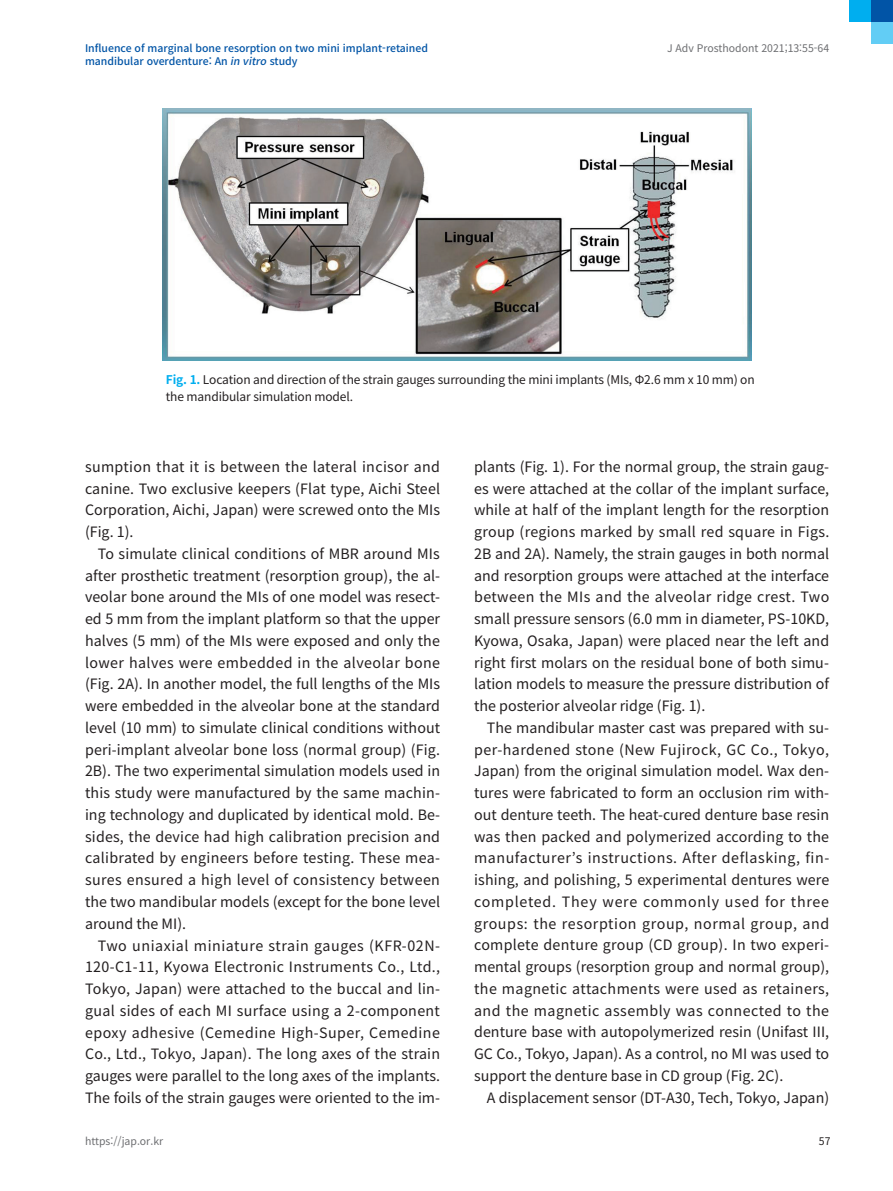
<style>
.page{position:relative;width:893px;height:1191px;background:#fff}
.page>*{position:absolute;margin:0;border:0;box-sizing:border-box;transform-origin:0 0}
.t1{font:14.25px/21.8px "Noto Sans CJ Kkr";color:#231f20;text-align:justify}
.t2{font:12px/16.5px "Noto Sans CJ Kkr";letter-spacing:-.01em;color:#231f20}
.t3{font:500 10.5px/13.5px "Noto Sans CJ Kkr";color:#0154a6}
.t4{font:10.5px "Noto Sans CJ Kkr";color:#6c6d70}
.t5{font:10.5px "Noto Sans CJ Kkr";color:#231f20}
.s1{font-style:italic}
.s2{font-weight:700;color:#00aeef}
</style>
<div class="page">
<div style="left:871px;top:22px;width:22px;height:22px;background:#62cdf5"></div>
<div style="left:849px;top:0;width:22px;height:22px;background:#00aeef"></div>
<div style="left:871px;top:0;width:22px;height:22px;background:#0154a6"></div>
<img style="left:163px;top:109px;width:588px;height:251px">
<p class="t3" style="left:85px;top:41px;width:344px">Influence of marginal bone resorption on two mini implant-retained mandibular overdenture: An <span class="s1">invitro</span>study</p>
<p class="t4" style="left:667px;top:42px;width:164px">J Adv Prosthodont 2021;13:55-64</p>
<p class="t2" style="left:166px;top:372px;width:590px"><span class="s2">Fig. 1.</span> Location and direction of the strain gauges surrounding the mini implants (MIs, Φ2.6 mm x 10 mm) on the mandibular simulation model.</p>
<p class="t1" style="left:85px;top:456px;width:357px">sumption that it is between the lateral incisor and canine. Two exclusive keepers (Flat type, Aichi Steel Corporation, Aichi, Japan) were screwed onto the MIs (Fig. 1).</p>
<p class="t1" style="left:85px;top:543px;width:357px;text-indent:13px">To simulate clinical conditions of MBR around MIs after prosthetic treatment (resorption group), the al&shy;veolar bone around the MIs of one model was resect&shy;ed 5 mm from the implant platform so that the upper halves (5 mm) of the MIs were exposed and only the lower halves were embedded in the alveolar bone (Fig. 2A). In another model, the full lengths of the MIs were embedded in the alveolar bone at the standard level (10 mm) to simulate clinical conditions without peri-implant alveolar bone loss (normal group) (Fig.<br>2B). The two experimental simulation models used in this study were manufactured by the same machin&shy;ing technology and duplicated by identical mold. Be&shy;sides, the device had high calibration precision and calibrated by engineers before testing. These mea&shy;sures ensured a high level of consistency between the two mandibular models (except for the bone level around the MI).</p>
<p class="t1" style="left:85px;top:934px;width:357px;text-indent:13px">Two uniaxial miniature strain gauges (KFR-02N-120-C1-11, Kyowa Electronic Instruments Co., Ltd., Tokyo, Japan) were attached to the buccal and lin&shy;gual sides of each MI surface using a 2-component epoxy adhesive (Cemedine High-Super, Cemedine Co., Ltd., Tokyo, Japan). The long axes of the strain gauges were parallel to the long axes of the implants.<br>The foils of the strain gauges were oriented to the im-</p>
<p class="t1" style="left:474px;top:456px;width:357px">plants (Fig. 1). For the normal group, the strain gaug&shy;es were attached at the collar of the implant surface, while at half of the implant length for the resorption group (regions marked by small red square in Figs.<br>2B and 2A). Namely, the strain gauges in both normal and resorption groups were attached at the interface between the MIs and the alveolar ridge crest. Two small pressure sensors (6.0 mm in diameter, PS-10KD, Kyowa, Osaka, Japan) were placed near the left and right first molars on the residual bone of both simu&shy;lation models to measure the pressure distribution of the posterior alveolar ridge (Fig. 1).</p>
<p class="t1" style="left:474px;top:717px;width:357px;text-indent:13px">The mandibular master cast was prepared with su&shy;per-hardened stone (New Fujirock, GC Co., Tokyo, Japan) from the original simulation model. Wax den&shy;tures were fabricated to form an occlusion rim with&shy;out denture teeth. The heat-cured denture base resin was then packed and polymerized according to the manufacturer’s instructions. After deflasking, fin&shy;ishing, and polishing, 5 experimental dentures were completed. They were commonly used for three groups: the resorption group, normal group, and complete denture group (CD group). In two experi&shy;mental groups (resorption group and normal group), the magnetic attachments were used as retainers, and the magnetic assembly was connected to the denture base with autopolymerized resin (Unifast III, GC Co., Tokyo, Japan). As a control, no MI was used to support the denture base in CD group (Fig. 2C).</p>
<p class="t1" style="left:487px;top:1086px;width:344px">A displacement sensor (DT-A30, Tech, Tokyo, Japan)</p>
<p class="t4" style="left:85px;top:1135px;width:80px">https://jap.or.kr</p>
<p class="t5" style="left:819px;top:1135px;width:13px">57</p>
</div>
